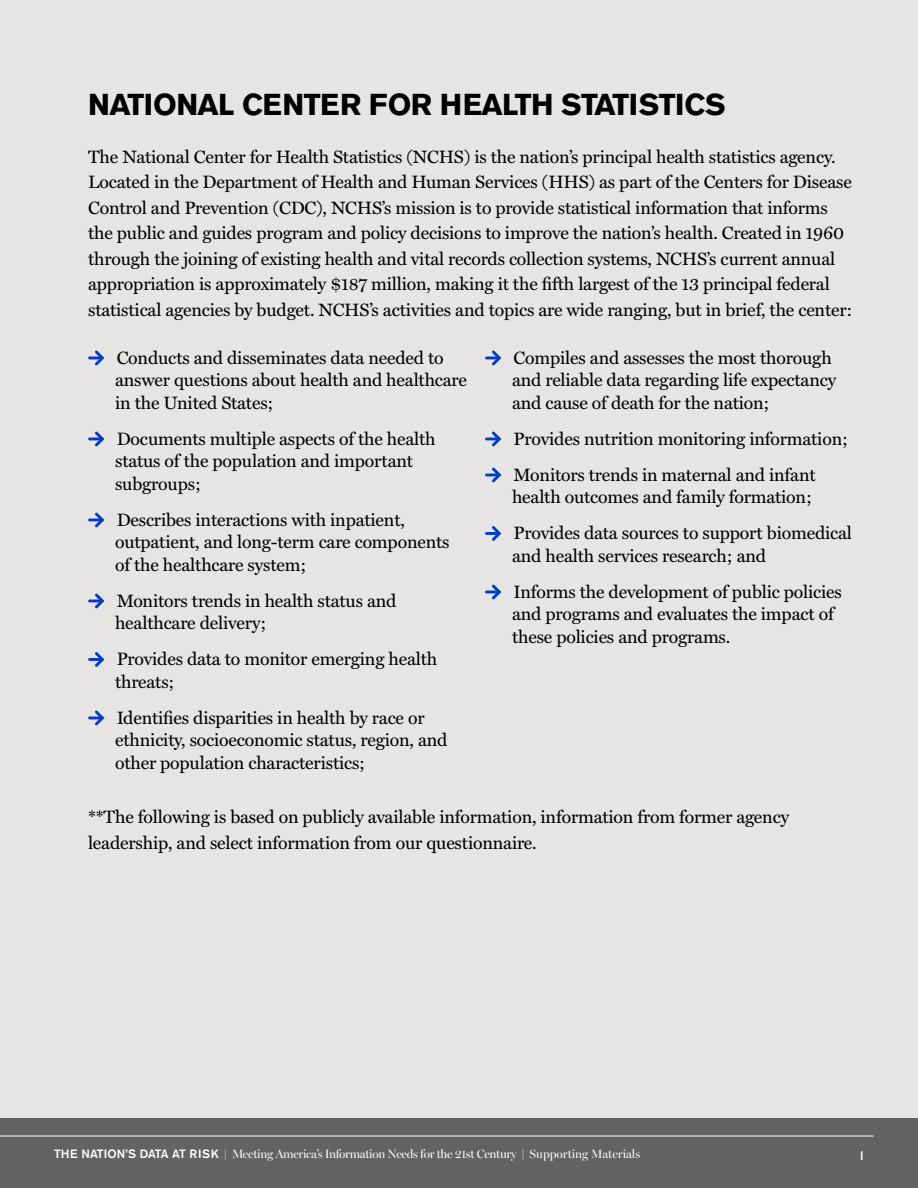
<style>
.page{position:relative;width:918px;height:1188px;background:#e7e4e4}
.page>*{position:absolute;margin:0;border:0;box-sizing:border-box;transform-origin:0 0}
.t1{font:30px "Akzidenz Grotesk Pro Bold UFC";letter-spacing:-.02em;color:#000}
.t2{font:18px/22.5px "Miller Text";letter-spacing:-.01em;color:#000}
.t3{font:13.5px "Knockout 32 Junior Cruisewt";color:#fff}
.t4{font:12px "Miller Banner";letter-spacing:-.025em;color:#fff}
.s1{font-family:"Akzidenz Grotesk Pro Md UFC"}
</style>
<div class="page">
<div style="left:0;top:1118px;width:918px;height:70px;background:#656263"></div>
<svg style="left:90px;top:350px;width:15px;height:16px"></svg>
<svg style="left:90px;top:431px;width:15px;height:16px"></svg>
<svg style="left:90px;top:512px;width:15px;height:16px"></svg>
<svg style="left:90px;top:593px;width:15px;height:16px"></svg>
<svg style="left:90px;top:652px;width:15px;height:15px"></svg>
<svg style="left:90px;top:710px;width:15px;height:16px"></svg>
<svg style="left:486px;top:350px;width:16px;height:16px"></svg>
<svg style="left:486px;top:431px;width:16px;height:16px"></svg>
<svg style="left:486px;top:467px;width:16px;height:16px"></svg>
<svg style="left:486px;top:526px;width:16px;height:15px"></svg>
<svg style="left:486px;top:584px;width:16px;height:16px"></svg>
<hr style="left:0;top:1136px;width:874px;height:1px;background:#fff">
<h1 class="t1" style="left:88px;top:85px;width:639px">NATIONAL CENTER FOR HEALTH STATISTICS</h1>
<p class="t2" style="left:88px;top:143px;width:766px;line-height:25.5px">The National Center for Health Statistics (NCHS) is the nation’s principal health statistics agency.<br>Located in the Department of Health and Human Services (HHS) as part of the Centers for Disease Control and Prevention (CDC), NCHS’s mission is to provide statistical information that informs the public and guides program and policy decisions to improve the nation’s health. Created in 1960 through the joining of existing health and vital records collection systems, NCHS’s current annual appropriation is approximately $187 million, making it the fifth largest of the 13 principal federal statistical agencies by budget. NCHS’s activities and topics are wide ranging, but in brief, the center:</p>
<p class="t2" style="left:115px;top:345px;width:353px">Conducts and disseminates data needed to answer questions about health and healthcare in the United States;</p>
<p class="t2" style="left:115px;top:426px;width:322px">Documents multiple aspects of the health status of the population and important subgroups;</p>
<p class="t2" style="left:115px;top:507px;width:336px">Describes interactions with inpatient, outpatient, and long-term care components of the healthcare system;</p>
<p class="t2" style="left:115px;top:588px;width:283px">Monitors trends in health status and healthcare delivery;</p>
<p class="t2" style="left:115px;top:647px;width:324px">Provides data to monitor emerging health threats;</p>
<p class="t2" style="left:115px;top:705px;width:334px">Identifies disparities in health by race or ethnicity, socioeconomic status, region, and other population characteristics;</p>
<p class="t2" style="left:512px;top:345px;width:326px">Compiles and assesses the most thorough and reliable data regarding life expectancy and cause of death for the nation;</p>
<p class="t2" style="left:514px;top:419px;width:336px;line-height:36px">Provides nutrition monitoring information;<br>Monitors trends in maternal and infant</p>
<p class="t2" style="left:512px;top:478px;width:341px;line-height:36px">health outcomes and family formation;<br>Provides data sources to support biomedical</p>
<p class="t2" style="left:512px;top:536px;width:331px;line-height:36px">and health services research; and<br>Informs the development of public policies</p>
<p class="t2" style="left:512px;top:602px;width:323px">and programs and evaluates the impact of these policies and programs.</p>
<p class="t2" style="left:88px;top:803px;width:703px;line-height:25.5px">**The following is based on publicly available information, information from former agency leadership, and select information from our questionnaire.</p>
<p class="t4" style="left:54px;top:1147px;width:588px"><span class="s1">THE NATION’S DATA AT RISK</span> | Meeting America’s Information Needs for the 21st Century | Supporting Materials</p>
<p class="t3" style="left:860px;top:1146px;width:6px">1</p>
</div>
